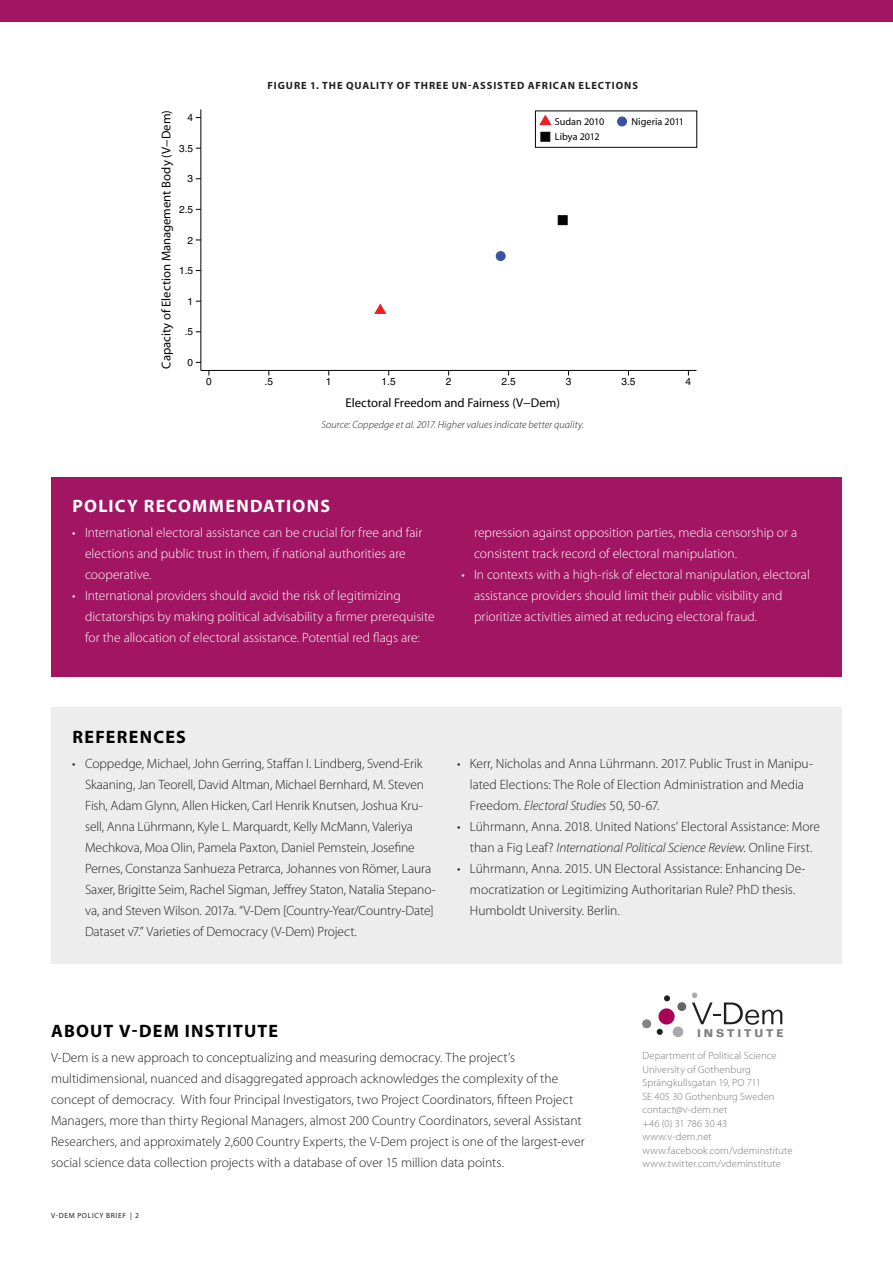
<style>
.page{position:relative;width:893px;height:1263px;background:#fff}
.page>*{position:absolute;margin:0;border:0;box-sizing:border-box;transform-origin:0 0}
.t1{font:700 18px "Myriad Pro";letter-spacing:.065em;color:#000}
.t2{font:700 18px "Myriad Pro";letter-spacing:.07em;color:#fff}
.t3{font:300 13.5px/21px "Myriad Pro";color:#231f20}
.t4{font:300 13.5px/21px "Myriad Pro";color:#fff}
.t5{font:12.75px "Myriad";color:#040503}
.t6{font:700 10.95px "Folio Std";letter-spacing:.265em;color:#808285}
.t7{font:300 10.5px/13.5px "Myriad Pro";letter-spacing:.01em;color:#76787b}
.t8{font:italic 300 10.5px "Myriad Pro";letter-spacing:.005em;color:#231f20}
.t9{font:700 10.5px "Myriad Pro";letter-spacing:.09em;color:#231f20}
.t10{font:10.2px "Helvetica";color:#040503}
.t11{font:10.2px "Myriad";color:#040503}
.t12{font:7.5px "Myriad Pro";letter-spacing:.09em;color:#231f20}
.s1{font-style:italic}
</style>
<div class="page">
<div style="left:0;top:0;width:893px;height:21px;background:#a21562"></div>
<div style="left:51px;top:477px;width:791px;height:200px;background:#a21562"></div>
<div style="left:658px;top:1008px;width:17px;height:16px;background:#aa0157;border-radius:50%"></div>
<div style="left:673px;top:1026px;width:10px;height:11px;background:#a8a9ad;border-radius:50%"></div>
<div style="left:642px;top:1019px;width:9px;height:9px;background:#808285;border-radius:50%"></div>
<div style="left:677px;top:1002px;width:9px;height:9px;background:#656568;border-radius:50%"></div>
<svg style="left:657px;top:1029px;width:6px;height:6px"></svg>
<svg style="left:664px;top:995px;width:6px;height:6px"></svg>
<svg style="left:692px;top:992px;width:90px;height:33px"></svg>
<div style="left:51px;top:707px;width:791px;height:256px;background:#ecedec"></div>
<svg style="left:374px;top:304px;width:13px;height:10px"></svg>
<div style="left:496px;top:251px;width:10px;height:10px;background:#3853a3;border:1px solid #3853a3;border-radius:50%"></div>
<div style="left:558px;top:215px;width:10px;height:10px;background:#040503;border:1px solid #040503"></div>
<hr style="left:200px;top:109px;width:1px;height:261px;background:#040503">
<hr style="left:201px;top:370px;width:495px;height:1px;background:#040503">
<div style="left:535px;top:111px;width:162px;height:37px;border:1px solid #040503"></div>
<svg style="left:539px;top:115px;width:13px;height:10px"></svg>
<div style="left:617px;top:116px;width:10px;height:10px;background:#3853a3;border:1px solid #3853a3;border-radius:50%"></div>
<div style="left:540px;top:132px;width:10px;height:10px;background:#040503;border:1px solid #040503"></div>
<p class="t5" style="left:160px;top:369px;width:260px;rotate:-90deg">Capacity of Election Management Body (V−Dem)</p>
<p class="t10" style="left:188px;top:110px;width:7px">4</p>
<p class="t10" style="left:179px;top:140px;width:16px">3.5</p>
<p class="t10" style="left:188px;top:171px;width:7px">3</p>
<p class="t10" style="left:179px;top:201px;width:16px">2.5</p>
<p class="t10" style="left:188px;top:232px;width:7px">2</p>
<p class="t10" style="left:179px;top:263px;width:16px">1.5</p>
<p class="t10" style="left:188px;top:293px;width:7px">1</p>
<p class="t10" style="left:185px;top:324px;width:10px">.5</p>
<p class="t10" style="left:188px;top:354px;width:7px">0</p>
<p class="t9" style="left:268px;top:78px;width:372px">FIGURE 1. THE QUALITY OF THREE UN-ASSISTED AFRICAN ELECTIONS</p>
<p class="t11" style="left:555px;top:117px;width:51px">Sudan 2010</p>
<p class="t11" style="left:631px;top:117px;width:54px">Nigeria 2011</p>
<p class="t11" style="left:555px;top:132px;width:46px">Libya 2012</p>
<p class="t10" style="left:206px;top:374px;width:7px">0</p>
<p class="t10" style="left:265px;top:374px;width:10px">.5</p>
<p class="t10" style="left:326px;top:374px;width:7px">1</p>
<p class="t10" style="left:382px;top:374px;width:16px">1.5</p>
<p class="t10" style="left:446px;top:374px;width:7px">2</p>
<p class="t10" style="left:501px;top:374px;width:16px">2.5</p>
<p class="t10" style="left:566px;top:374px;width:7px">3</p>
<p class="t10" style="left:621px;top:374px;width:16px">3.5</p>
<p class="t10" style="left:686px;top:374px;width:7px">4</p>
<p class="t5" style="left:346px;top:396px;width:216px">Electoral Freedom and Fairness (V−Dem)</p>
<p class="t8" style="left:322px;top:419px;width:264px">Source: Coppedge et al. 2017. Higher values indicate better quality.</p>
<h1 class="t2" style="left:72px;top:494px;width:259px">POLICY RECOMMENDATIONS</h1>
<p class="t4" style="left:85px;top:522px;width:339px;text-indent:-13px">• International electoral assistance can be crucial for free and fair elections and public trust in them, if national authorities are cooperative.</p>
<p class="t4" style="left:85px;top:585px;width:351px;text-indent:-13px">• International providers should avoid the risk of legitimizing dictatorships by making political advisability a firmer prerequisite for the allocation of electoral assistance. Potential red flags are:</p>
<p class="t4" style="left:474px;top:522px;width:325px">repression against opposition parties, media censorship or a consistent track record of electoral manipulation.</p>
<p class="t4" style="left:474px;top:564px;width:337px;text-indent:-13px">• In contexts with a high-risk of electoral manipulation, electoral assistance providers should limit their public visibility and prioritize activities aimed at reducing electoral fraud.</p>
<h1 class="t1" style="left:72px;top:725px;width:115px">REFERENCES</h1>
<p class="t3" style="left:85px;top:753px;width:352px;text-indent:-13px">• Coppedge, Michael, John Gerring, Staffan I. Lindberg, Svend-Erik Skaaning, Jan Teorell, David Altman, Michael Bernhard, M. Steven Fish, Adam Glynn, Allen Hicken, Carl Henrik Knutsen, Joshua Kru&shy;sell, Anna Lührmann, Kyle L. Marquardt, Kelly McMann, Valeriya Mechkova, Moa Olin, Pamela Paxton, Daniel Pemstein, Josefine Pernes, Constanza Sanhueza Petrarca, Johannes von Römer, Laura Saxer, Brigitte Seim, Rachel Sigman, Jeffrey Staton, Natalia Stepano&shy;va, and Steven Wilson. 2017a. “V-Dem [Country-Year/Country-Date] Dataset v7.” Varieties of Democracy (V-Dem) Project.</p>
<p class="t3" style="left:470px;top:753px;width:345px;text-indent:-13px">• Kerr, Nicholas and Anna Lührmann. 2017. Public Trust in Manipu&shy;lated Elections: The Role of Election Administration and Media<br>Freedom. <span class="s1">Electoral Studies</span> 50, 50-67.</p>
<p class="t3" style="left:457px;top:816px;width:364px;text-align:center">• Lührmann, Anna. 2018. United Nations’ Electoral Assistance: More than a Fig Leaf? <span class="s1">International Political Science Review</span>. Online First.</p>
<p class="t3" style="left:470px;top:858px;width:337px;text-indent:-13px">• Lührmann, Anna. 2015. UN Electoral Assistance: Enhancing De&shy;mocratization or Legitimizing Authoritarian Rule? PhD thesis.<br>Humboldt University. Berlin.</p>
<h1 class="t1" style="left:51px;top:1019px;width:228px">ABOUT V-DEM INSTITUTE</h1>
<p class="t6" style="left:697px;top:1026px;width:88px">INSTITUTE</p>
<p class="t3" style="left:51px;top:1047px;width:535px">V-Dem is a new approach to conceptualizing and measuring democracy. The project’s multidimensional, nuanced and disaggregated approach acknowledges the complexity of the concept of democracy. With four Principal Investigators, two Project Coordinators, fifteen Project Managers, more than thirty Regional Managers, almost 200 Country Coordinators, several Assistant Researchers, and approximately 2,600 Country Experts, the V-Dem project is one of the largest-ever social science data collection projects with a database of over 15 million data points.</p>
<p class="t7" style="left:642px;top:1049px;width:152px">Department of Political Science<br>University of Gothenburg<br>Sprängkullsgatan 19, PO 711<br>SE 405 30 Gothenburg Sweden contact@v-dem.net<br>+46 (0) 31 786 30 43 www.v-dem.net www.facebook.com/vdeminstitute www.twitter.com/vdeminstitute</p>
<p class="t12" style="left:51px;top:1211px;width:89px">V-DEM POLICY BRIEF | 2</p>
</div>
